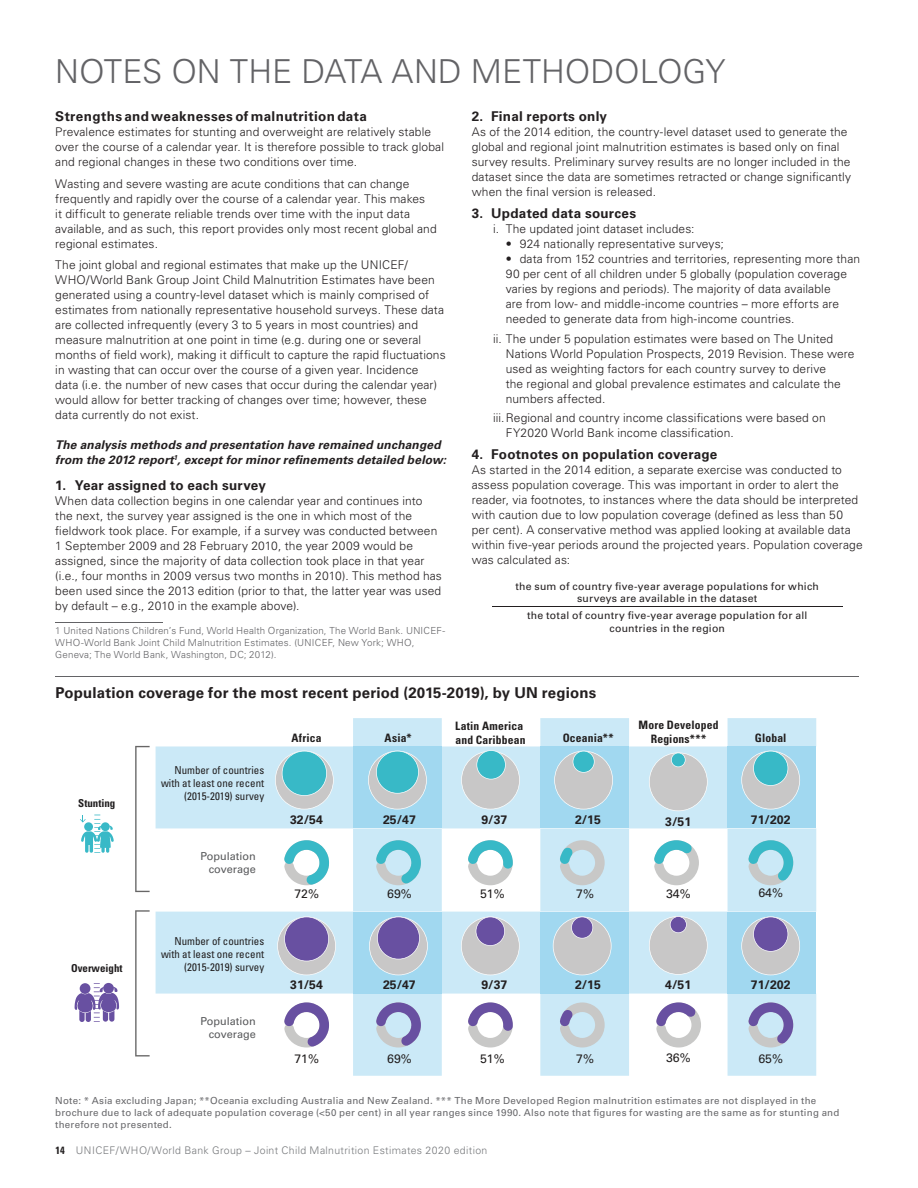
<style>
.page{position:relative;width:918px;height:1188px;background:#fff}
.page>*{position:absolute;margin:0;border:0;box-sizing:border-box;transform-origin:0 0}
.t1{font:300 33px "Univers LT Std";letter-spacing:-.005em;color:#636366}
.t2{font:700 15px "Univers LT Std";letter-spacing:.01em;color:#231f20}
.t3{font:700 13.5px "Univers LT Std";letter-spacing:.02em;color:#231f20}
.t4{font:700 12.3px "Univers LT Std";color:#231f20}
.t5{font:12.3px "Univers LT Std";color:#211e1e}
.t6{font:700 12.3px "Univers LT Std";color:#211e1e}
.t7{font:300 12px/15px "Univers LT Std";letter-spacing:.01em;color:#231f20}
.t8{font:italic 700 12px/15px "Univers LT Std";letter-spacing:.01em;color:#231f20}
.t9{font:700 condensed 11.55px/14px "Univers LT Std";letter-spacing:.015em;color:#211e1e}
.t10{font:condensed 10.95px/13px "Univers LT Std";color:#201d1e;text-align:right}
.t11{font:10.95px/13px "Univers LT Std";color:#58595b;text-align:right}
.t12{font:700 condensed 10.95px "Univers LT Std";color:#201d1e}
.t13{font:10.5px/12.6px "Univers LT Std";letter-spacing:.02em;color:#231f20;text-align:center}
.t14{font:300 10.5px "Univers LT Std";letter-spacing:.035em;color:#76787b}
.t15{font:9.75px/11.7px "Univers LT Std";letter-spacing:.025em;color:#67676a}
.t16{font:300 9.75px/11.7px "Univers LT Std";letter-spacing:.015em;color:#636366}
.s1{color:#231f20}
.s2{font-weight:700;font-stretch:condensed;color:#231f20}
</style>
<div class="page">
<hr style="left:55px;top:622px;width:108px;height:1px;background:#636366">
<hr style="left:492px;top:606px;width:350px;height:1px;background:#231f20">
<div style="left:156px;top:912px;width:572px;height:82px;background:#cbe9f7"></div>
<div style="left:156px;top:747px;width:572px;height:81px;background:#cbe9f7"></div>
<svg style="left:277px;top:917px;width:59px;height:58px;background:#a29ec3"></svg>
<svg style="left:135px;top:746px;width:15px;height:146px"></svg>
<svg style="left:135px;top:910px;width:15px;height:146px"></svg>
<svg style="left:75px;top:983px;width:44px;height:39px"></svg>
<svg style="left:80px;top:815px;width:34px;height:38px"></svg>
<svg style="left:461px;top:917px;width:59px;height:58px;background:#babbcd"></svg>
<svg style="left:275px;top:751px;width:59px;height:58px;background:#8ccbd4"></svg>
<svg style="left:461px;top:750px;width:59px;height:59px;background:#b1ced4"></svg>
<svg style="left:649px;top:752px;width:59px;height:59px;background:#c5d0d4"></svg>
<svg style="left:284px;top:1002px;width:45px;height:46px"></svg>
<svg style="left:468px;top:1002px;width:45px;height:46px"></svg>
<svg style="left:656px;top:1002px;width:45px;height:46px"></svg>
<svg style="left:284px;top:840px;width:45px;height:45px"></svg>
<svg style="left:468px;top:840px;width:45px;height:45px"></svg>
<svg style="left:540px;top:718px;width:89px;height:358px;background:#bbdae9"></svg>
<svg style="left:654px;top:840px;width:45px;height:45px"></svg>
<svg style="left:728px;top:718px;width:88px;height:358px;background:#b2d5e8"></svg>
<svg style="left:649px;top:916px;width:59px;height:59px;background:#c5cad2"></svg>
<svg style="left:353px;top:718px;width:89px;height:358px;background:#afd3e7"></svg>
<hr style="left:55px;top:676px;width:804px;height:1px;background:#636366">
<h1 class="t1" style="left:55px;top:52px;width:672px">NOTES ON THE DATA AND METHODOLOGY</h1>
<p class="t3" style="left:55px;top:109px;width:313px">Strengths and weaknesses of malnutrition data</p>
<p class="t7" style="left:55px;top:124px;width:390px">Prevalence estimates for stunting and overweight are relatively stable over the course of a calendar year. It is therefore possible to track global and regional changes in these two conditions over time.</p>
<p class="t7" style="left:55px;top:176px;width:383px">Wasting and severe wasting are acute conditions that can change frequently and rapidly over the course of a calendar year. This makes<br>it difficult to generate reliable trends over time with the input data available, and as such, this report provides only most recent global and regional estimates.</p>
<p class="t7" style="left:55px;top:257px;width:392px">The joint global and regional estimates that make up the UNICEF/ WHO/World Bank Group Joint Child Malnutrition Estimates have been generated using a country-level dataset which is mainly comprised of estimates from nationally representative household surveys. These data are collected infrequently (every 3 to 5 years in most countries) and measure malnutrition at one point in time (e.g. during one or several months of field work), making it difficult to capture the rapid fluctuations in wasting that can occur over the course of a given year. Incidence<br>data (i.e. the number of new cases that occur during the calendar year) would allow for better tracking of changes over time; however, these data currently do not exist.</p>
<p class="t8" style="left:55px;top:437px;width:392px">The analysis methods and presentation have remained unchanged from the 2012 report<sup>1</sup>, except for minor refinements detailed below:</p>
<p class="t3" style="left:55px;top:478px;width:212px">1. Year assigned to each survey</p>
<p class="t7" style="left:55px;top:494px;width:388px">When data collection begins in one calendar year and continues into the next, the survey year assigned is the one in which most of the fieldwork took place. For example, if a survey was conducted between 1 September 2009 and 28 February 2010, the year 2009 would be assigned, since the majority of data collection took place in that year (i.e., four months in 2009 versus two months in 2010). This method has been used since the 2013 edition (prior to that, the latter year was used by default – e.g., 2010 in the example above).</p>
<p class="t16" style="left:55px;top:625px;width:391px">1 United Nations Children’s Fund, World Health Organization, The World Bank. UNICEF-<br>WHO-World Bank Joint Child Malnutrition Estimates. (UNICEF, New York; WHO,<br>Geneva; The World Bank, Washington, DC; 2012).</p>
<p class="t3" style="left:472px;top:109px;width:137px">2. Final reports only</p>
<p class="t7" style="left:472px;top:124px;width:381px">As of the 2014 edition, the country-level dataset used to generate the global and regional joint malnutrition estimates is based only on final survey results. Preliminary survey results are no longer included in the dataset since the data are sometimes retracted or change significantly when the final version is released.</p>
<p class="t3" style="left:472px;top:206px;width:166px">3. Updated data sources</p>
<p class="t7" style="left:493px;top:222px;width:203px">i. The updated joint dataset includes:</p>
<p class="t7" style="left:506px;top:237px;width:220px">• 924 nationally representative surveys;</p>
<p class="t7" style="left:506px;top:252px;width:356px">• data from 152 countries and territories, representing more than 90 per cent of all children under 5 globally (population coverage varies by regions and periods). The majority of data available<br>are from low- and middle-income countries – more efforts are needed to generate data from high-income countries.</p>
<p class="t7" style="left:506px;top:331px;width:350px;text-indent:-13px">ii. The under 5 population estimates were based on The United Nations World Population Prospects, 2019 Revision. These were used as weighting factors for each country survey to derive<br>the regional and global prevalence estimates and calculate the numbers affected.</p>
<p class="t7" style="left:506px;top:410px;width:321px;text-indent:-13px">iii. Regional and country income classifications were based on<br>FY2020 World Bank income classification.</p>
<p class="t3" style="left:472px;top:447px;width:247px">4. Footnotes on population coverage</p>
<p class="t7" style="left:472px;top:462px;width:392px">As started in the 2014 edition, a separate exercise was conducted to assess population coverage. This was important in order to alert the reader, via footnotes, to instances where the data should be interpreted with caution due to low population coverage (defined as less than 50 per cent). A conservative method was applied looking at available data within five-year periods around the projected years. Population coverage was calculated as:</p>
<p class="t13" style="left:515px;top:580px;width:305px">the sum of country five-year average populations for which surveys are available in the dataset</p>
<p class="t13" style="left:527px;top:609px;width:282px">the total of country five-year average population for all countries in the region</p>
<p class="t2" style="left:55px;top:684px;width:543px">Population coverage for the most recent period (2015-2019), by UN regions</p>
<p class="t12" style="left:78px;top:797px;width:39px">Stunting</p>
<p class="t10" style="left:161px;top:763px;width:105px">Number of countries with at least one recent (2015-2019) survey</p>
<p class="t9" style="left:291px;top:731px;width:32px">Africa</p>
<p class="t9" style="left:385px;top:731px;width:29px">Asia*</p>
<p class="t9" style="left:455px;top:719px;width:72px">Latin America and Caribbean</p>
<p class="t9" style="left:639px;top:718px;width:81px">More Developed</p>
<p class="t9" style="left:563px;top:731px;width:52px">Oceania**</p>
<p class="t9" style="left:651px;top:732px;width:57px">Regions***</p>
<p class="t9" style="left:755px;top:731px;width:33px">Global</p>
<p class="t12" style="left:71px;top:962px;width:53px">Overweight</p>
<p class="t11" style="left:201px;top:850px;width:57px">Population coverage</p>
<p class="t10" style="left:161px;top:934px;width:105px">Number of countries with at least one recent (2015-2019) survey</p>
<p class="t11" style="left:201px;top:1015px;width:57px">Population coverage</p>
<p class="t6" style="left:290px;top:812px;width:34px"><span class="s1">32</span>/54</p>
<p class="t4" style="left:383px;top:812px;width:34px">25/47</p>
<p class="t4" style="left:481px;top:812px;width:27px">9/37</p>
<p class="t4" style="left:665px;top:814px;width:27px">3/51</p>
<p class="t4" style="left:751px;top:812px;width:41px">71/202</p>
<p class="t4" style="left:575px;top:812px;width:27px">2/15</p>
<p class="t5" style="left:294px;top:887px;width:26px">72%</p>
<p class="t5" style="left:387px;top:887px;width:26px">69%</p>
<p class="t5" style="left:480px;top:887px;width:26px">51%</p>
<p class="t5" style="left:576px;top:887px;width:19px">7%</p>
<p class="t5" style="left:666px;top:887px;width:26px">34%</p>
<p class="t5" style="left:758px;top:885px;width:26px">64%</p>
<p class="t6" style="left:290px;top:978px;width:34px">3<span class="s1">1</span>/54</p>
<p class="t4" style="left:383px;top:978px;width:34px">25/47</p>
<p class="t4" style="left:481px;top:978px;width:27px">9/37</p>
<p class="t4" style="left:575px;top:978px;width:27px">2/15</p>
<p class="t4" style="left:751px;top:978px;width:41px">71/202</p>
<p class="t4" style="left:665px;top:978px;width:27px">4/51</p>
<p class="t5" style="left:666px;top:1050px;width:26px">36%</p>
<p class="t15" style="left:55px;top:1095px;width:786px">Note: * Asia excluding Japan; **Oceania excluding Australia and New Zealand. *** The More Developed Region malnutrition estimates are not displayed in the brochure due to lack of adequate population coverage (&lt;50 per cent) in all year ranges since 1990. Also note that figures for wasting are the same as for stunting and therefore not presented.</p>
<p class="t5" style="left:294px;top:1052px;width:26px">71%</p>
<p class="t5" style="left:387px;top:1052px;width:26px">69%</p>
<p class="t5" style="left:480px;top:1052px;width:26px">51%</p>
<p class="t5" style="left:576px;top:1052px;width:19px">7%</p>
<p class="t5" style="left:758px;top:1052px;width:26px">65%</p>
<p class="t14" style="left:55px;top:1144px;width:434px"><span class="s2">14</span> UNICEF/WHO/World Bank Group – Joint Child Malnutrition Estimates 2020 edition</p>
</div>
